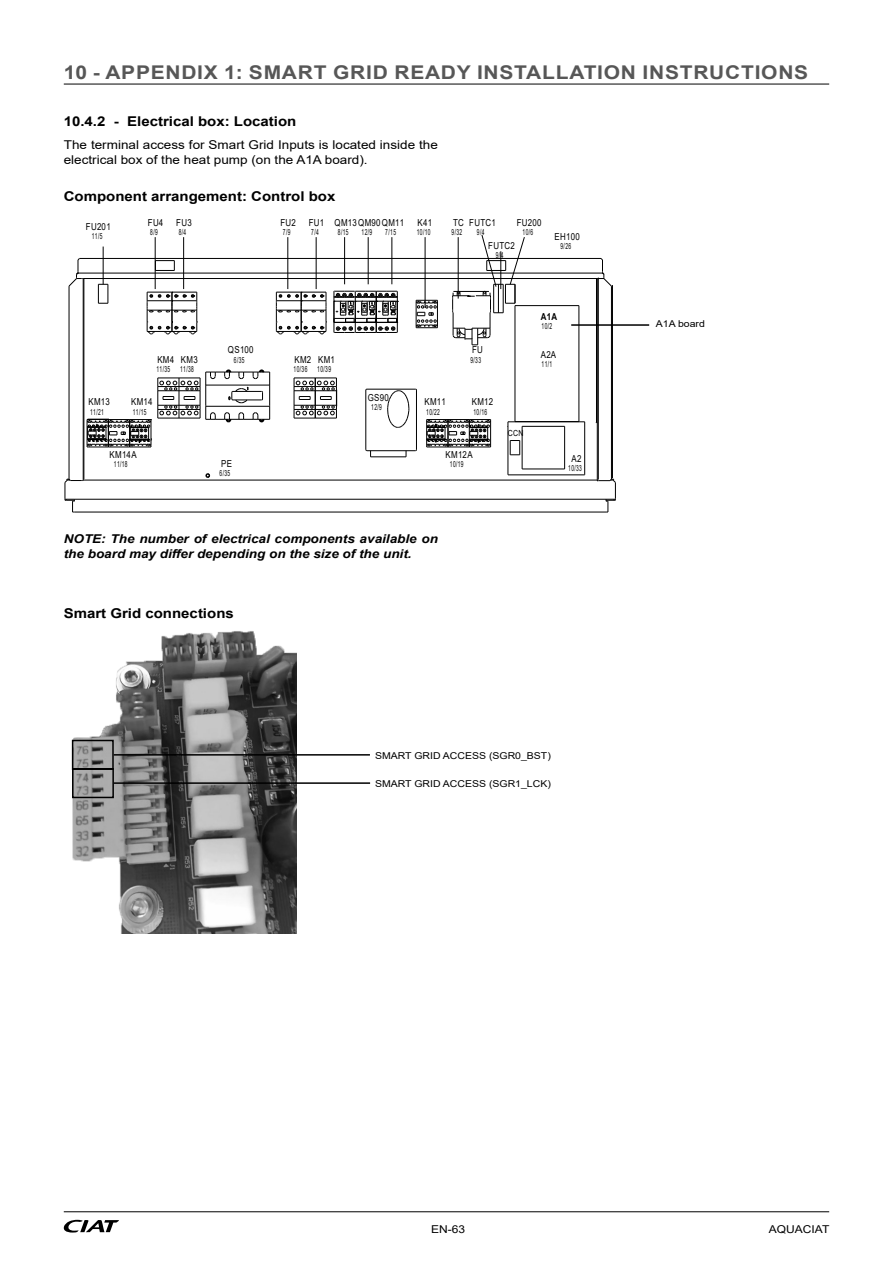
<style>
.page{position:relative;width:893px;height:1263px;background:#fff}
.page>*{position:absolute;margin:0;border:0;box-sizing:border-box;transform-origin:0 0}
.IOM_-_Main-heading{font:700 18.9px "Arial";letter-spacing:.035em;color:#575757;scale:1.11 1}
.Fig__titles_left{font:700 13.5px "Arial";color:#000;scale:1.11 1}
.Body-text{font:12.15px/15px "Arial";color:#000;scale:1.11 1}
.Caution{font:italic 700 12.15px/15px "Arial";color:#000;scale:1.11 1}
.t1{font:10.8px "Arial";color:#000;scale:1.11 1}
.t2{font:9.6px "Arial";letter-spacing:.035em;color:#000;scale:.82 1}
.t3{font:700 9.6px "Arial";color:#000;scale:.82 1}
.Fig__text{font:9.45px "Arial";color:#000;scale:1.11 1}
.t4{font:8.4px "Arial";letter-spacing:.085em;color:#000;scale:.58 1}
.t5{font:8.4px "Arial";letter-spacing:.085em;color:#000;scale:.83 1}
</style>
<div class="page">
<hr style="left:64px;top:83px;width:765px;height:2px;background:#575757">
<hr style="left:571px;top:324px;width:78px;height:2px;background:#000">
<svg style="left:64px;top:478px;width:20px;height:35px"></svg>
<svg style="left:87px;top:419px;width:65px;height:29px"></svg>
<svg style="left:206px;top:473px;width:4px;height:5px"></svg>
<svg style="left:365px;top:449px;width:6px;height:8px"></svg>
<svg style="left:294px;top:378px;width:43px;height:41px"></svg>
<hr style="left:366px;top:390px;width:1px;height:60px;background:#000">
<svg style="left:158px;top:369px;width:112px;height:53px"></svg>
<svg style="left:510px;top:440px;width:10px;height:15px"></svg>
<hr style="left:522px;top:469px;width:43px;height:1px;background:#000">
<svg style="left:387px;top:389px;width:30px;height:39px"></svg>
<hr style="left:416px;top:390px;width:1px;height:60px;background:#000">
<hr style="left:522px;top:426px;width:43px;height:1px;background:#000">
<svg style="left:426px;top:419px;width:65px;height:29px"></svg>
<hr style="left:508px;top:427px;width:1px;height:47px;background:#000">
<hr style="left:522px;top:426px;width:1px;height:43px;background:#000">
<hr style="left:564px;top:426px;width:1px;height:43px;background:#000">
<svg style="left:597px;top:478px;width:19px;height:35px"></svg>
<hr style="left:584px;top:427px;width:1px;height:47px;background:#000">
<hr style="left:508px;top:475px;width:77px;height:1px;background:#000">
<hr style="left:508px;top:421px;width:77px;height:1px;background:#000">
<hr style="left:371px;top:457px;width:35px;height:1px;background:#000">
<hr style="left:367px;top:450px;width:49px;height:1px;background:#000">
<hr style="left:367px;top:389px;width:49px;height:1px;background:#000">
<hr style="left:83px;top:480px;width:514px;height:1px;background:#000">
<hr style="left:74px;top:512px;width:532px;height:1px;background:#000">
<hr style="left:74px;top:499px;width:532px;height:1px;background:#000">
<hr style="left:103px;top:247px;width:1px;height:37px;background:#000">
<svg style="left:98px;top:284px;width:11px;height:20px"></svg>
<svg style="left:156px;top:260px;width:19px;height:11px"></svg>
<svg style="left:68px;top:258px;width:16px;height:29px"></svg>
<hr style="left:155px;top:237px;width:1px;height:52px;background:#000">
<svg style="left:276px;top:292px;width:51px;height:42px"></svg>
<hr style="left:183px;top:237px;width:1px;height:52px;background:#000">
<hr style="left:288px;top:237px;width:1px;height:52px;background:#000">
<hr style="left:316px;top:237px;width:1px;height:52px;background:#000">
<hr style="left:344px;top:237px;width:1px;height:47px;background:#000">
<hr style="left:368px;top:237px;width:1px;height:47px;background:#000">
<svg style="left:147px;top:292px;width:51px;height:42px"></svg>
<hr style="left:69px;top:286px;width:1px;height:193px;background:#000">
<hr style="left:84px;top:278px;width:1px;height:201px;background:#000">
<hr style="left:83px;top:278px;width:1px;height:202px;background:#000">
<svg style="left:416px;top:300px;width:22px;height:28px"></svg>
<hr style="left:392px;top:237px;width:1px;height:47px;background:#000">
<hr style="left:425px;top:237px;width:1px;height:71px;background:#000">
<svg style="left:597px;top:258px;width:15px;height:29px"></svg>
<hr style="left:515px;top:305px;width:64px;height:1px;background:#000">
<svg style="left:333px;top:291px;width:65px;height:42px"></svg>
<hr style="left:83px;top:278px;width:514px;height:1px;background:#000">
<hr style="left:78px;top:273px;width:524px;height:1px;background:#000">
<hr style="left:79px;top:258px;width:522px;height:1px;background:#000">
<svg style="left:452px;top:234px;width:73px;height:112px"></svg>
<hr style="left:515px;top:306px;width:1px;height:116px;background:#000">
<hr style="left:579px;top:306px;width:1px;height:116px;background:#000">
<hr style="left:596px;top:278px;width:1px;height:144px;background:#000">
<hr style="left:597px;top:278px;width:1px;height:203px;background:#000">
<hr style="left:598px;top:278px;width:1px;height:202px;background:#000">
<hr style="left:611px;top:286px;width:1px;height:193px;background:#000">
<hr style="left:612px;top:285px;width:1px;height:193px;background:#000">
<img style="left:71px;top:631px;width:225px;height:303px">
<hr style="left:114px;top:754px;width:256px;height:2px;background:#000">
<div style="left:72px;top:740px;width:42px;height:30px;border:2px solid #000"></div>
<hr style="left:114px;top:782px;width:256px;height:2px;background:#000">
<div style="left:72px;top:768px;width:42px;height:30px;border:2px solid #000"></div>
<svg style="left:64px;top:1220px;width:55px;height:12px"></svg>
<hr style="left:64px;top:1211px;width:765px;height:1px;background:#000">
<p class="IOM_-_Main-heading" style="left:64px;top:59px;width:672px">10 - APPENDIX 1: SMART GRID READY INSTALLATION INSTRUCTIONS</p>
<p class="Fig__titles_left" style="left:64px;top:111px;width:211px">10.4.2 - Electrical box: Location</p>
<p class="Body-text" style="left:64px;top:137px;width:339px">The terminal access for Smart Grid Inputs is located inside the electrical box of the heat pump (on the A1A board).</p>
<p class="Fig__titles_left" style="left:64px;top:186px;width:246px">Component arrangement: Control box</p>
<p class="t2" style="left:86px;top:220px;width:32px">FU201</p>
<p class="t4" style="left:92px;top:231px;width:20px">11/5</p>
<p class="t2" style="left:148px;top:216px;width:20px">FU4</p>
<p class="t4" style="left:150px;top:226px;width:15px">8/9</p>
<p class="t2" style="left:176px;top:216px;width:20px">FU3</p>
<p class="t4" style="left:179px;top:226px;width:15px">8/4</p>
<p class="t2" style="left:280px;top:216px;width:20px">FU2</p>
<p class="t4" style="left:283px;top:226px;width:15px">7/9</p>
<p class="t2" style="left:309px;top:216px;width:20px">FU1</p>
<p class="t4" style="left:311px;top:226px;width:15px">7/4</p>
<p class="t2" style="left:334px;top:216px;width:86px">QM13 QM90QM11</p>
<p class="t4" style="left:362px;top:226px;width:20px">12/9</p>
<p class="t2" style="left:418px;top:216px;width:19px">K41</p>
<p class="t4" style="left:338px;top:226px;width:20px">8/15</p>
<p class="t4" style="left:385px;top:226px;width:20px">7/15</p>
<p class="t4" style="left:417px;top:226px;width:25px">10/10</p>
<p class="t2" style="left:453px;top:216px;width:15px">TC</p>
<p class="t2" style="left:469px;top:216px;width:34px">FUTC1</p>
<p class="t4" style="left:451px;top:226px;width:20px">9/32</p>
<p class="t4" style="left:477px;top:226px;width:15px">9/4</p>
<p class="t2" style="left:517px;top:216px;width:32px">FU200</p>
<p class="t4" style="left:523px;top:226px;width:20px">10/6</p>
<p class="t2" style="left:555px;top:230px;width:32px">EH100</p>
<p class="t2" style="left:488px;top:239px;width:34px">FUTC2</p>
<p class="t4" style="left:560px;top:240px;width:20px">9/26</p>
<p class="t4" style="left:496px;top:250px;width:15px">9/4</p>
<p class="t3" style="left:541px;top:310px;width:21px">A1A</p>
<p class="t4" style="left:541px;top:321px;width:20px">10/2</p>
<p class="t2" style="left:228px;top:343px;width:33px">QS100</p>
<p class="t2" style="left:181px;top:353px;width:22px">KM3</p>
<p class="t4" style="left:234px;top:354px;width:20px">6/35</p>
<p class="t2" style="left:157px;top:353px;width:22px">KM4</p>
<p class="t2" style="left:294px;top:353px;width:22px">KM2</p>
<p class="t2" style="left:318px;top:353px;width:22px">KM1</p>
<p class="t4" style="left:156px;top:363px;width:25px">11/35</p>
<p class="t4" style="left:180px;top:363px;width:25px">11/38</p>
<p class="t4" style="left:294px;top:363px;width:25px">10/36</p>
<p class="t4" style="left:317px;top:363px;width:25px">10/39</p>
<p class="t2" style="left:472px;top:343px;width:15px">FU</p>
<p class="t4" style="left:470px;top:354px;width:20px">9/33</p>
<p class="t2" style="left:541px;top:348px;width:20px">A2A</p>
<p class="t4" style="left:541px;top:359px;width:20px">11/1</p>
<p class="t2" style="left:88px;top:395px;width:28px">KM13</p>
<p class="t4" style="left:90px;top:406px;width:25px">11/21</p>
<p class="t2" style="left:131px;top:395px;width:28px">KM14</p>
<p class="t4" style="left:133px;top:406px;width:25px">11/15</p>
<p class="t2" style="left:368px;top:391px;width:27px">GS90</p>
<p class="t4" style="left:371px;top:401px;width:20px">12/9</p>
<p class="t2" style="left:424px;top:395px;width:28px">KM11</p>
<p class="t4" style="left:426px;top:406px;width:25px">10/22</p>
<p class="t2" style="left:472px;top:395px;width:28px">KM12</p>
<p class="t4" style="left:473px;top:406px;width:25px">10/16</p>
<p class="t5" style="left:508px;top:427px;width:20px">CCN</p>
<p class="t2" style="left:110px;top:447px;width:34px">KM14A</p>
<p class="t4" style="left:114px;top:458px;width:25px">11/18</p>
<p class="t2" style="left:221px;top:457px;width:15px">PE</p>
<p class="t4" style="left:220px;top:467px;width:20px">6/35</p>
<p class="t2" style="left:446px;top:447px;width:34px">KM12A</p>
<p class="t4" style="left:450px;top:458px;width:25px">10/19</p>
<p class="t2" style="left:572px;top:452px;width:14px">A2</p>
<p class="t4" style="left:568px;top:463px;width:25px">10/33</p>
<p class="Caution" style="left:64px;top:531px;width:339px">NOTE: The number of electrical components available on the board may differ depending on the size of the unit.</p>
<p class="Fig__titles_left" style="left:64px;top:603px;width:155px">Smart Grid connections</p>
<p class="Fig__text" style="left:375px;top:749px;width:160px">SMART GRID ACCESS (SGR0_BST)</p>
<p class="Fig__text" style="left:375px;top:777px;width:160px">SMART GRID ACCESS (SGR1_LCK)</p>
<p class="Fig__text" style="left:656px;top:317px;width:46px">A1A board</p>
<p class="t1" style="left:431px;top:1221px;width:32px">EN-63</p>
<p class="t1" style="left:769px;top:1221px;width:56px">AQUACIAT</p>
</div>
